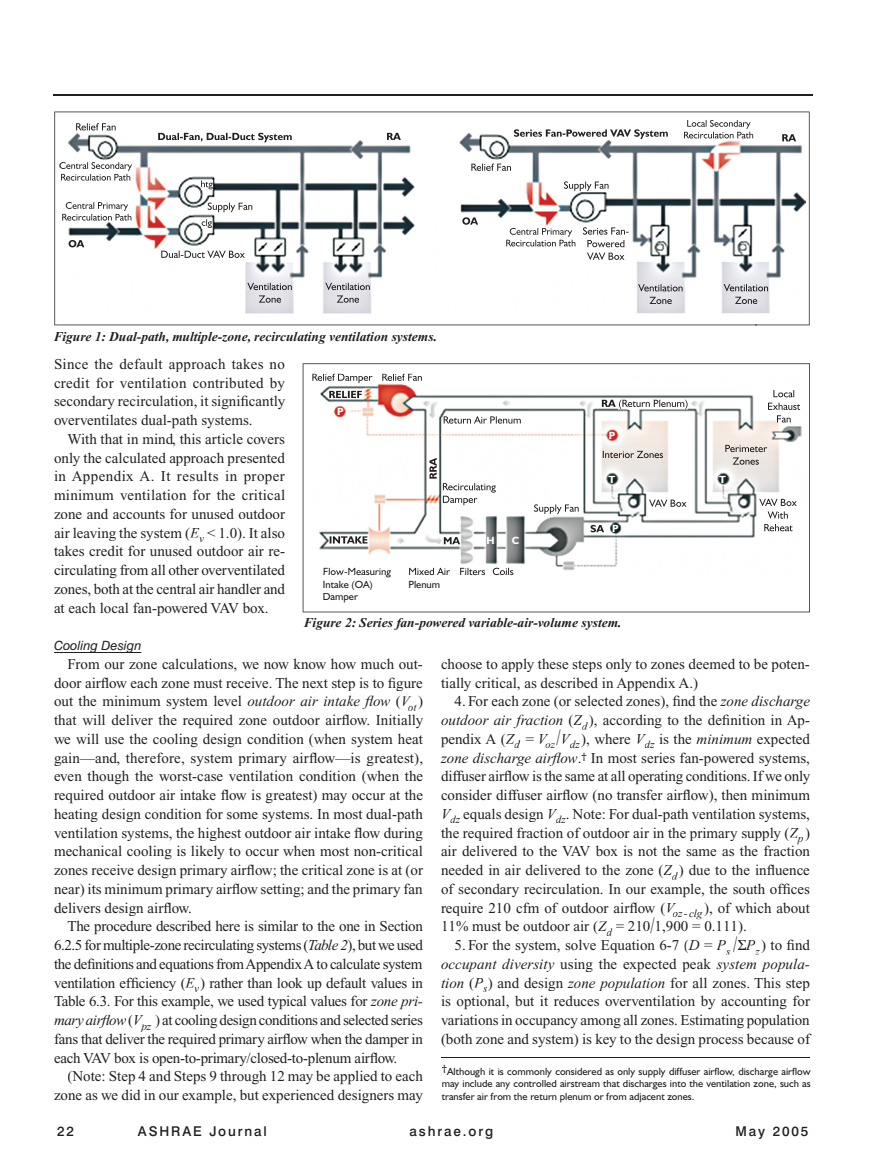
<style>
.page{position:relative;width:882px;height:1170px;background:#fff}
.page>*{position:absolute;margin:0;border:0;box-sizing:border-box;transform-origin:0 0}
.t1{font:15px/18.8px "Times New Roman";color:#231f20;text-align:justify}
.t2{font:italic 700 13.5px "Times New Roman";color:#231f20}
.t3{font:500 13.5px "Swiss 721 BT";letter-spacing:.14em;color:#231f20}
.t4{font:italic 12.75px "Swiss 721 BT";color:#231f20}
.t5{font:10.5px/12.6px "Humanist 521 BT";color:#231f20;text-align:justify}
.t6{font:700 10.5px "Humanist 521 BT";color:#fff}
.s1{font-style:italic}
.s2{font-size:22.5px}
</style>
<div class="page">
<hr style="left:53px;top:94px;width:760px;height:1px;background:#231f20">
<hr style="left:55px;top:652px;width:86px;height:1px;background:#231f20">
<svg style="left:303px;top:363px;width:507px;height:249px"></svg>
<img style="left:308px;top:374px;width:497px;height:200px">
<img style="left:312px;top:374px;width:60px;height:9px">
<img style="left:329px;top:391px;width:33px;height:7px">
<img style="left:330px;top:536px;width:37px;height:8px">
<img style="left:444px;top:537px;width:16px;height:7px">
<img style="left:429px;top:458px;width:8px;height:21px">
<img style="left:602px;top:400px;width:14px;height:7px">
<img style="left:619px;top:400px;width:69px;height:9px">
<img style="left:603px;top:451px;width:60px;height:7px">
<img style="left:725px;top:445px;width:42px;height:7px">
<img style="left:733px;top:457px;width:26px;height:8px">
<img style="left:773px;top:390px;width:22px;height:7px">
<img style="left:768px;top:403px;width:32px;height:7px">
<img style="left:777px;top:415px;width:14px;height:8px">
<img style="left:759px;top:499px;width:38px;height:7px">
<img style="left:768px;top:511px;width:20px;height:8px">
<img style="left:764px;top:524px;width:29px;height:7px">
<img style="left:649px;top:500px;width:38px;height:7px">
<img style="left:534px;top:504px;width:45px;height:10px">
<img style="left:443px;top:483px;width:53px;height:10px">
<img style="left:443px;top:496px;width:34px;height:9px">
<img style="left:324px;top:568px;width:189px;height:6px">
<svg style="left:591px;top:525px;width:13px;height:7px"></svg>
<img style="left:444px;top:416px;width:77px;height:8px">
<img style="left:382px;top:374px;width:40px;height:7px">
<hr style="left:442px;top:1058px;width:368px;height:1px;background:#231f20">
<svg style="left:54px;top:112px;width:756px;height:213px"></svg>
<img style="left:756px;top:118px;width:54px;height:207px">
<img style="left:61px;top:273px;width:695px;height:52px">
<p class="t2" style="left:54px;top:329px;width:385px">Figure 1: Dual-path, multiple-zone, recirculating ventilation systems.</p>
<p class="t1" style="left:54px;top:354px;width:233px">Since the default approach takes no credit for ventilation contributed by secondary recirculation, it significantly overventilates dual-path systems.</p>
<p class="t1" style="left:54px;top:429px;width:233px;text-indent:14px">With that in mind, this article covers only the calculated approach presented in Appendix A. It results in proper minimum ventilation for the critical zone and accounts for unused outdoor air leaving the system (<span class="s1">E</span><sub>v</sub> &lt; 1.0). It also takes credit for unused outdoor air re&shy;circulating from all other overventilated zones, both at the central air handler and at each local fan-powered VAV box.</p>
<p class="t4" style="left:54px;top:638px;width:89px">Cooling Design</p>
<p class="t1" style="left:54px;top:654px;width:371px;text-indent:14px">From our zone calculations, we now know how much out&shy;door airflow each zone must receive. The next step is to figure out the minimum system level <span class="s1">outdoor air intake flow</span> (<span class="s1">V</span><sub>ot</sub> ) that will deliver the required zone outdoor airflow. Initially we will use the cooling design condition (when system heat gain—and, therefore, system primary airflow—is greatest), even though the worst-case ventilation condition (when the required outdoor air intake flow is greatest) may occur at the heating design condition for some systems. In most dual-path ventilation systems, the highest outdoor air intake flow during mechanical cooling is likely to occur when most non-critical zones receive design primary airflow; the critical zone is at (or near) its minimum primary airflow setting; and the primary fan delivers design airflow.</p>
<p class="t1" style="left:54px;top:917px;width:371px;text-indent:14px">The procedure described here is similar to the one in Section 6.2.5 for multiple-zone recirculating systems (<span class="s1">Table 2</span>), but we used the definitions and equations from Appendix A to calculate system ventilation efficiency (<span class="s1">E</span><sub>v</sub>) rather than look up default values in Table 6.3. For this example, we used typical values for <span class="s1">zone pri&shy;mary airflow</span> (<span class="s1">V</span><sub>pz</sub> ) at cooling design conditions and selected series fans that deliver the required primary airflow when the damper in each VAV box is open-to-primary/closed-to-plenum airflow.</p>
<p class="t1" style="left:54px;top:1067px;width:370px;text-align:right">(Note: Step 4 and Steps 9 through 12 may be applied to each zone as we did in our example, but experienced designers may</p>
<p class="t6" style="left:337px;top:405px;width:8px">P</p>
<p class="t6" style="left:609px;top:429px;width:8px">P</p>
<p class="t6" style="left:608px;top:473px;width:8px">T</p>
<p class="t6" style="left:719px;top:473px;width:8px">T</p>
<p class="t6" style="left:612px;top:521px;width:8px">P</p>
<p class="t6" style="left:486px;top:534px;width:10px">H</p>
<p class="t6" style="left:512px;top:534px;width:9px">C</p>
<p class="t5" style="left:323px;top:565px;width:70px">Flow-Measuring</p>
<p class="t5" style="left:408px;top:565px;width:107px">Mixed Air Filters Coils</p>
<p class="t5" style="left:323px;top:578px;width:52px">Intake (OA)</p>
<p class="t5" style="left:408px;top:578px;width:33px">Plenum</p>
<p class="t5" style="left:323px;top:590px;width:37px">Damper</p>
<p class="t2" style="left:304px;top:616px;width:319px">Figure 2: Series fan-powered variable-air-volume system.</p>
<p class="t1" style="left:441px;top:654px;width:370px">choose to apply these steps only to zones deemed to be poten&shy;tially critical, as described in Appendix A.)</p>
<p class="t1" style="left:441px;top:692px;width:371px;text-indent:14px">4. For each zone (or selected zones), find the <span class="s1">zone discharge outdoor air fraction</span> (<span class="s1">Z</span><sub>d</sub> ), according to the definition in Ap&shy;pendix A (<span class="s1">Z</span><sub>d</sub> <span class="s1">= V</span><sub>oz</sub><span class="s2">/</span><span class="s1">V</span><sub>dz</sub> ), where <span class="s1">V</span><sub>dz</sub> is the <span class="s1">minimum</span> expected <span class="s1">zone discharge airflow</span>.<sup>†</sup> In most series fan-powered systems, diffuser airflow is the same at all operating conditions. If we only consider diffuser airflow (no transfer airflow), then minimum <span class="s1">V</span><sub>dz</sub> equals design <span class="s1">V</span><sub>dz</sub>. Note: For dual-path ventilation systems, the required fraction of outdoor air in the primary supply (<span class="s1">Z</span><sub>p</sub> ) air delivered to the VAV box is not the same as the fraction needed in air delivered to the zone (<span class="s1">Z</span><sub>d</sub> ) due to the influence of secondary recirculation. In our example, the south offices require 210 cfm of outdoor airflow (<span class="s1">V</span><sub>oz</sub> <sub>-</sub> <sub>clg</sub> ), of which about 11% must be outdoor air (<span class="s1">Z</span><sub>d</sub> = 210<span class="s2">/</span>1,900 = 0.111).</p>
<p class="t1" style="left:441px;top:936px;width:371px;text-indent:14px">5. For the system, solve Equation 6-7 (<span class="s1">D</span> = <span class="s1">P</span><sub>s</sub> <span class="s2">/</span> <span class="s1">P</span><sub>z</sub> ) to find <span class="s1">occupant diversity</span> using the expected peak <span class="s1">system popula&shy;tion</span> (<span class="s1">P</span><sub>s</sub>) and design <span class="s1">zone population</span> for all zones. This step is optional, but it reduces overventilation by accounting for variations in occupancy among all zones. Estimating population (both zone and system) is key to the design process because of</p>
<p class="t5" style="left:442px;top:1065px;width:371px">†Although it is commonly considered as only supply diffuser airflow, discharge airflow may include any controlled airstream that discharges into the ventilation zone, such as transfer air from the return plenum or from adjacent zones.</p>
<p class="t3" style="left:57px;top:1123px;width:18px">22</p>
<p class="t3" style="left:138px;top:1123px;width:130px">ASHRAE Journal</p>
<p class="t3" style="left:410px;top:1123px;width:85px">ashrae.org</p>
<p class="t3" style="left:736px;top:1123px;width:74px">May 2005</p>
</div>
